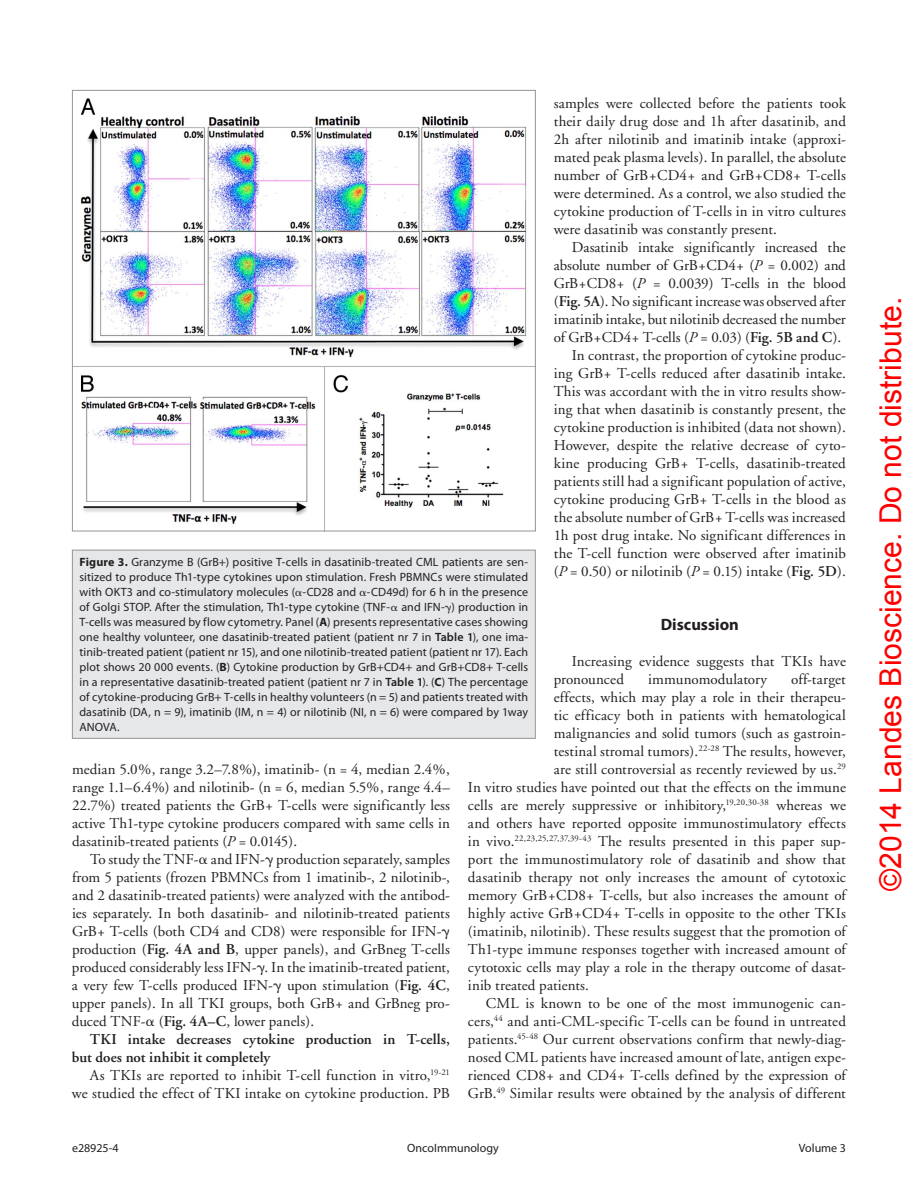
<style>
.page{position:relative;width:918px;height:1188px;background:#fff}
.page>*{position:absolute;margin:0;border:0;box-sizing:border-box;transform-origin:0 0}
.t1{font:30.15px "Arial";color:#f00}
.t2{font:700 16.5px "Myriad Pro";color:#231f20}
.t3{font:15px/18px "Adobe Garamond";letter-spacing:.005em;color:#231f20;text-align:justify}
.t4{font:600 15px/18px "Adobe Garamond";color:#231f20}
.t5{font:12px/15px "Myriad Pro";letter-spacing:.005em;color:#231f20;text-align:justify}
.s1{font-style:italic}
.s2{font-weight:600}
.s3{font-weight:700}
.s4{font-family:"Universal Std Greekw Math Pi"}
</style>
<div class="page">
<div style="left:72px;top:550px;width:463px;height:188px;background:#e6e7e9"></div>
<div style="left:72px;top:550px;width:464px;height:189px;border:1px solid #939598"></div>
<img style="left:74px;top:98px;width:460px;height:431px">
<p class="t3" style="left:554px;top:95px;width:294px">samples were collected before the patients took their daily drug dose and 1h after dasatinib, and 2h after nilotinib and imatinib intake (approxi&shy;mated peak plasma levels). In parallel, the absolute number of GrB+CD4+ and GrB+CD8+ T-cells were determined. As a control, we also studied the cytokine production of T-cells in in vitro cultures were dasatinib was constantly present.</p>
<p class="t3" style="left:572px;top:239px;width:276px">Dasatinib intake significantly increased the</p>
<p class="t3" style="left:554px;top:257px;width:294px">absolute number of GrB+CD4+ (<span class="s1">P</span> = 0.002) and</p>
<p class="t3" style="left:554px;top:275px;width:294px">GrB+CD8+ (<span class="s1">P</span> = 0.0039) T-cells in the blood</p>
<p class="t3" style="left:554px;top:293px;width:294px">(<span class="s2">Fig. 5A</span>). No significant increase was observed after</p>
<p class="t3" style="left:554px;top:311px;width:294px">imatinib intake, but nilotinib decreased the number</p>
<p class="t3" style="left:554px;top:329px;width:289px">of GrB+CD4+ T-cells (<span class="s1">P</span> = 0.03) (<span class="s2">Fig. 5B and C</span>).</p>
<p class="t3" style="left:572px;top:347px;width:276px">In contrast, the proportion of cytokine produc-</p>
<p class="t3" style="left:554px;top:365px;width:294px">ing GrB+ T-cells reduced after dasatinib intake.</p>
<p class="t3" style="left:554px;top:383px;width:294px">This was accordant with the in vitro results show-</p>
<p class="t3" style="left:554px;top:401px;width:294px">ing that when dasatinib is constantly present, the</p>
<p class="t3" style="left:554px;top:419px;width:294px">cytokine production is inhibited (data not shown).</p>
<p class="t3" style="left:554px;top:437px;width:294px">However, despite the relative decrease of cyto-</p>
<p class="t3" style="left:554px;top:455px;width:294px">kine producing GrB+ T-cells, dasatinib-treated</p>
<p class="t3" style="left:554px;top:473px;width:294px">patients still had a significant population of active,</p>
<p class="t3" style="left:554px;top:491px;width:294px">cytokine producing GrB+ T-cells in the blood as</p>
<p class="t3" style="left:554px;top:509px;width:294px">the absolute number of GrB+ T-cells was increased</p>
<p class="t3" style="left:554px;top:527px;width:294px">1h post drug intake. No significant differences in</p>
<p class="t3" style="left:554px;top:545px;width:294px">the T-cell function were observed after imatinib</p>
<p class="t3" style="left:554px;top:563px;width:294px">(<span class="s1">P</span> = 0.50) or nilotinib (<span class="s1">P</span> = 0.15) intake (<span class="s2">Fig. 5D</span>).</p>
<p class="t2" style="left:661px;top:614px;width:80px">Discussion</p>
<p class="t3" style="left:554px;top:653px;width:294px;text-indent:18px">Increasing evidence suggests that TKIs have pronounced</p>
<p class="t5" style="left:79px;top:555px;width:450px"><span class="s3">Figure 3.</span> Granzyme B (GrB+) positive T-cells in dasatinib-treated CML patients are sen&shy;sitized to produce Th1-type cytokines upon stimulation. Fresh PBMNC s were stimulated with OKT3 and co-stimulatory molecules (<span class="s4">α</span>-CD28 and <span class="s4">α</span>-CD49d) for 6 h in the presence of Golgi STOP. After the stimulation, Th1-type cytokine (TNF-<span class="s4">α</span> and IFN-<span class="s4">γ</span>) production in T-cells was measured by flow cytometry. Panel (<span class="s3">A</span>) presents representative cases showing one healthy volunteer, one dasatinib-treated patient (patient nr 7 in <span class="s2">Table 1</span>), one ima&shy;tinib-treated patient (patient nr 15), and one nilotinib-treated patient (patient nr 17). Each plot shows 20 000 events. (<span class="s3">B</span>) Cytokine production by GrB+CD4+ and GrB+CD8+ T-cells in a representative dasatinib-treated patient (patient nr 7 in <span class="s2">Table 1</span>). (<span class="s3">C</span>) The percentage of cytokine-producing GrB+ T-cells in healthy volunteers (n = 5) and patients treated with dasatinib (DA, n = 9), imatinib (IM, n = 4) or nilotinib (NI , n = 6) were compared by 1way AN OVA.</p>
<p class="t3" style="left:648px;top:671px;width:121px">immunomodulatory</p>
<p class="t3" style="left:791px;top:671px;width:56px">off-target</p>
<p class="t3" style="left:554px;top:689px;width:294px">effects, which may play a role in their therapeu-</p>
<p class="t3" style="left:554px;top:707px;width:294px">tic efficacy both in patients with hematological</p>
<p class="t3" style="left:554px;top:725px;width:294px">malignancies and solid tumors (such as gastroin-</p>
<p class="t3" style="left:554px;top:743px;width:294px">testinal stromal tumors).<sup>22-28</sup> The results, however,</p>
<p class="t3" style="left:554px;top:761px;width:294px">are still controversial as recently reviewed by us.<sup>29</sup></p>
<p class="t3" style="left:468px;top:779px;width:380px">In vitro studies have pointed out that the effects on the immune</p>
<p class="t3" style="left:468px;top:797px;width:379px">cells are merely suppressive or inhibitory,<sup>19,20,30-38</sup> whereas we</p>
<p class="t3" style="left:468px;top:815px;width:379px">and others have reported opposite immunostimulatory effects</p>
<p class="t3" style="left:468px;top:833px;width:379px">in vivo.<sup>22,23,25,27,37,39-43</sup> The results presented in this paper sup-</p>
<p class="t3" style="left:468px;top:851px;width:379px">port the immunostimulatory role of dasatinib and show that</p>
<p class="t3" style="left:468px;top:869px;width:379px">dasatinib therapy not only increases the amount of cytotoxic</p>
<p class="t3" style="left:468px;top:887px;width:379px">memory GrB+CD8+ T-cells, but also increases the amount of</p>
<p class="t3" style="left:468px;top:905px;width:379px">highly active GrB+CD4+ T-cells in opposite to the other TKIs</p>
<p class="t3" style="left:468px;top:923px;width:379px">(imatinib, nilotinib). These results suggest that the promotion of</p>
<p class="t3" style="left:468px;top:941px;width:379px">Th1-type immune responses together with increased amount of</p>
<p class="t3" style="left:468px;top:959px;width:379px">cytotoxic cells may play a role in the therapy outcome of dasat-</p>
<p class="t3" style="left:468px;top:977px;width:122px">inib treated patients.</p>
<p class="t3" style="left:486px;top:995px;width:361px">CML is known to be one of the most immunogenic can-</p>
<p class="t3" style="left:468px;top:1013px;width:379px">cers,<sup>44</sup> and anti-CML-specific T-cells can be found in untreated</p>
<p class="t3" style="left:468px;top:1031px;width:379px">patients.<sup>45-48</sup> Our current observations confirm that newly-diag-</p>
<p class="t3" style="left:468px;top:1049px;width:379px">nosed CML patients have increased amount of late, antigen expe-</p>
<p class="t3" style="left:468px;top:1067px;width:379px">rienced CD8+ and CD4+ T-cells defined by the expression of</p>
<p class="t3" style="left:468px;top:1085px;width:379px">GrB.<sup>49</sup> Similar results were obtained by the analysis of different</p>
<p class="t3" style="left:72px;top:761px;width:379px">median 5.0%, range 3.2–7.8%), imatinib- (n = 4, median 2.4%, range 1.1–6.4%) and nilotinib- (n = 6, median 5.5%, range 4.4– 22.7%) treated patients the GrB+ T-cells were significantly less active Th1-type cytokine producers compared with same cells in dasatinib-treated patients (<span class="s1">P</span> = 0.0145).</p>
<p class="t3" style="left:72px;top:851px;width:380px;text-indent:18px">To study the TNF-<span class="s4">α</span> and IFN-<span class="s4">γ</span> production separately, samples from 5 patients (frozen PBMNCs from 1 imatinib-, 2 nilotinib-, and 2 dasatinib-treated patients) were analyzed with the antibod&shy;ies separately. In both dasatinib- and nilotinib-treated patients GrB+ T-cells (both CD4 and CD8) were responsible for IFN-<span class="s4">γ </span>production (<span class="s2">Fig. 4A and B</span>, upper panels), and GrBneg T-cells produced considerably less IFN-<span class="s4">γ</span>. In the imatinib-treated patient, a very few T-cells produced IFN-<span class="s4">γ</span> upon stimulation (<span class="s2">Fig. 4C</span>, upper panels). In all TKI groups, both GrB+ and GrBneg pro&shy;duced TNF-<span class="s4">α</span> (<span class="s2">Fig. 4A–C</span>, lower panels).</p>
<p class="t4" style="left:72px;top:1031px;width:380px;text-indent:18px">TKI intake decreases cytokine production in T-cells, but does not inhibit it completely</p>
<p class="t3" style="left:72px;top:1067px;width:379px;text-align:right">As TKIs are reported to inhibit T-cell function in vitro,<sup>19-21 </sup>we studied the effect of TKI intake on cytokine production. PB</p>
<p class="t5" style="left:72px;top:1140px;width:48px">e28925-4</p>
<p class="t5" style="left:407px;top:1140px;width:93px">OncoI mmunology</p>
<p class="t5" style="left:799px;top:1140px;width:49px">Volume 3</p>
<h1 class="t1" style="left:871px;top:891px;width:595px;rotate:-90deg">©2014 Landes Bioscience. Do not distribute.</h1>
</div>
